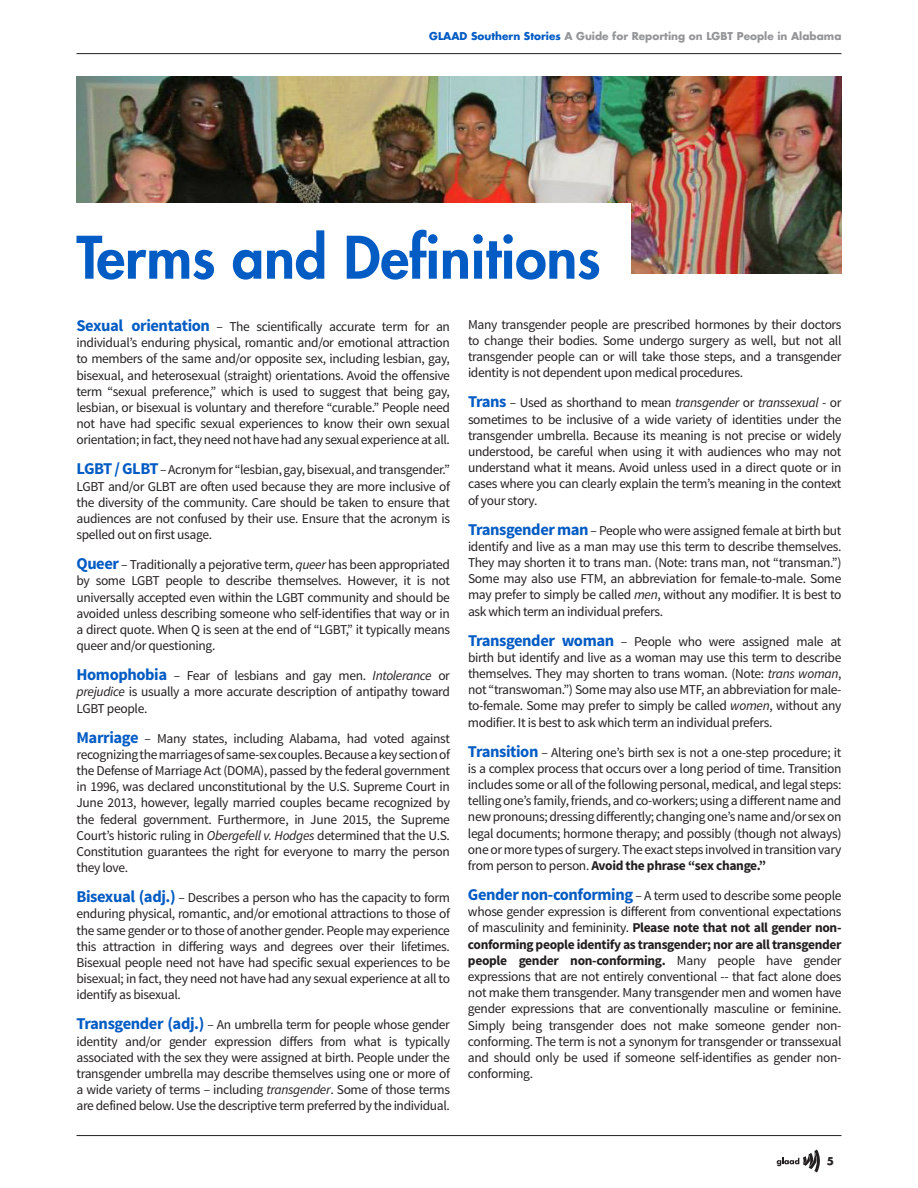
<style>
.page{position:relative;width:918px;height:1188px;background:#fff}
.page>*{position:absolute;margin:0;border:0;box-sizing:border-box;transform-origin:0 0}
.t1{font:800 57px "Futura LT";color:#035bc4}
.t2{font:13.5px/16.2px "Source Sans Pro";letter-spacing:-.025em;color:#231f20;text-align:justify}
.t3{font:700 10.5px "Futura LT";color:#939598}
.t4{font:700 10.5px "Futura LT";color:#231f20}
.s1{color:#035bc4}
.s2{font-weight:700;font-size:16.5px;color:#035bc4}
.s3{font-style:italic}
.s4{font-weight:700}
</style>
<div class="page">
<hr style="left:76px;top:53px;width:766px;height:1px;background:#231f20">
<svg style="left:777px;top:1149px;width:43px;height:24px"></svg>
<hr style="left:76px;top:1135px;width:766px;height:1px;background:#231f20">
<img style="left:76px;top:76px;width:765px;height:198px">
<div style="left:41px;top:203px;width:590px;height:88px;background:#fff"></div>
<p class="t3" style="left:429px;top:29px;width:414px"><span class="s1">GLAAD Southern Stories</span> A Guide for Reporting on LGBT People in Alabama</p>
<p class="t1" style="left:76px;top:220px;width:526px">Terms and Definitions</p>
<p class="t2" style="left:76px;top:319px;width:375px"><span class="s2">Sexual orientation</span> – The scientifically accurate term for an individual’s enduring physical, romantic and/or emotional attraction to members of the same and/or opposite sex, including lesbian, gay, bisexual, and heterosexual (straight) orientations. Avoid the offensive term “sexual preference,” which is used to suggest that being gay, lesbian, or bisexual is voluntary and therefore “curable.” People need not have had specific sexual experiences to know their own sexual orientation; in fact, they need not have had any sexual experience at all.</p>
<p class="t2" style="left:76px;top:462px;width:375px"><span class="s2">LGBT / GLBT</span> – Acronym for “lesbian, gay, bisexual, and transgender.” LGBT and/or GLBT are often used because they are more inclusive of the diversity of the community. Care should be taken to ensure that audiences are not confused by their use. Ensure that the acronym is spelled out on first usage.</p>
<p class="t2" style="left:76px;top:557px;width:375px"><span class="s2">Queer</span> – Traditionally a pejorative term, <span class="s3">queer</span> has been appropriated by some LGBT people to describe themselves. However, it is not universally accepted even within the LGBT community and should be avoided unless describing someone who self-identifies that way or in a direct quote. When Q is seen at the end of “LGBT,” it typically means queer and/or questioning.</p>
<p class="t2" style="left:76px;top:668px;width:375px"><span class="s2">Homophobia</span> – Fear of lesbians and gay men. <span class="s3">Intolerance</span> or <span class="s3">prejudice</span> is usually a more accurate description of antipathy toward LGBT people.</p>
<p class="t2" style="left:76px;top:730px;width:375px"><span class="s2">Marriage</span> – Many states, including Alabama, had voted against recognizing the marriages of same-sex couples. Because a key section of the Defense of Marriage Act (DOMA), passed by the federal government in 1996, was declared unconstitutional by the U.S. Supreme Court in June 2013, however, legally married couples became recognized by the federal government. Furthermore, in June 2015, the Supreme Court’s historic ruling in <span class="s3">Obergefell v. Hodges</span> determined that the U.S.<br>Constitution guarantees the right for everyone to marry the person they love.</p>
<p class="t2" style="left:76px;top:890px;width:375px"><span class="s2">Bisexual (adj.)</span> – Describes a person who has the capacity to form enduring physical, romantic, and/or emotional attractions to those of the same gender or to those of another gender. People may experience this attraction in differing ways and degrees over their lifetimes.<br>Bisexual people need not have had specific sexual experiences to be bisexual; in fact, they need not have had any sexual experience at all to identify as bisexual.</p>
<p class="t2" style="left:76px;top:1017px;width:375px"><span class="s2">Transgender (adj.)</span> – An umbrella term for people whose gender identity and/or gender expression differs from what is typically associated with the sex they were assigned at birth. People under the transgender umbrella may describe themselves using one or more of a wide variety of terms – including <span class="s3">transgender</span>. Some of those terms are defined below. Use the descriptive term preferred by the individual.</p>
<p class="t2" style="left:468px;top:316px;width:375px">Many transgender people are prescribed hormones by their doctors to change their bodies. Some undergo surgery as well, but not all transgender people can or will take those steps, and a transgender identity is not dependent upon medical procedures.</p>
<p class="t2" style="left:468px;top:395px;width:375px"><span class="s2">Trans</span> – Used as shorthand to mean <span class="s3">transgender</span> or <span class="s3">transsexual</span> - or sometimes to be inclusive of a wide variety of identities under the transgender umbrella. Because its meaning is not precise or widely understood, be careful when using it with audiences who may not understand what it means. Avoid unless used in a direct quote or in cases where you can clearly explain the term’s meaning in the context of your story.</p>
<p class="t2" style="left:468px;top:522px;width:375px"><span class="s2">Transgenderman</span> – People who were assigned female at birth but identify and live as a man may use this term to describe themselves.<br>They may shorten it to trans man. (Note: trans man, not “transman.”)<br>Some may also use FTM, an abbreviation for female-to-male. Some may prefer to simply be called <span class="s3">men</span>, without any modifier. It is best to ask which term an individual prefers.</p>
<p class="t2" style="left:468px;top:633px;width:375px"><span class="s2">Transgender woman</span> – People who were assigned male at birth but identify and live as a woman may use this term to describe themselves. They may shorten to trans woman. (Note: <span class="s3">trans woman</span>, not “transwoman.”) Some may also use MTF, an abbreviation for male&shy;to-female. Some may prefer to simply be called <span class="s3">women</span>, without any modifier. It is best to ask which term an individual prefers.</p>
<p class="t2" style="left:468px;top:744px;width:375px"><span class="s2">Transition</span> – Altering one’s birth sex is not a one-step procedure; it is a complex process that occurs over a long period of time. Transition includes some or all of the following personal, medical, and legal steps: telling one’s family, friends, and co-workers; using a different name and new pronouns; dressing differently; changing one’s name and/or sex on legal documents; hormone therapy; and possibly (though not always) one or more types of surgery. The exact steps involved in transition vary from person to person. <span class="s4">Avoid the phrase “sex change.”</span></p>
<p class="t2" style="left:468px;top:888px;width:375px"><span class="s2">Gender non-conforming</span> – A term used to describe some people whose gender expression is different from conventional expectations of masculinity and femininity. <span class="s4">Please note that not all gender non&shy;conforming people identify as transgender; nor are all transgender people gender non-conforming.</span> Many people have gender expressions that are not entirely conventional -- that fact alone does not make them transgender. Many transgender men and women have gender expressions that are conventionally masculine or feminine.<br>Simply being transgender does not make someone gender non&shy;conforming. The term is not a synonym for transgender or transsexual and should only be used if someone self-identifies as gender non&shy;conforming.</p>
<p class="t4" style="left:827px;top:1154px;width:9px">5</p>
</div>
